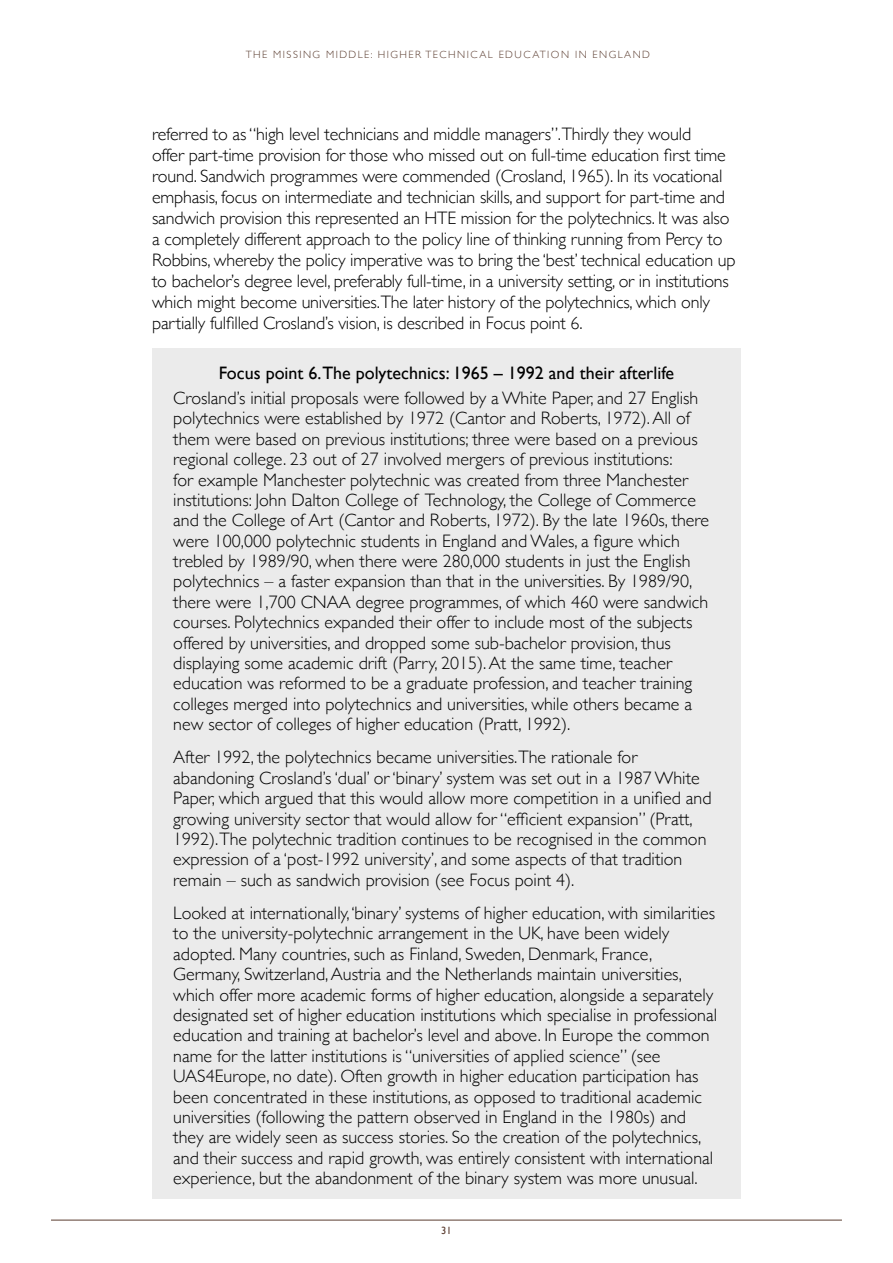
<style>
.page{position:relative;width:893px;height:1263px;background:#fff}
.page>*{position:absolute;margin:0;border:0;box-sizing:border-box;transform-origin:0 0}
.t1{font:300 18px/20.4px "Gill Sans";color:#000}
.t2{font:18px "Gill Sans";color:#000}
.t3{font:300 10.5px "Gill Sans";letter-spacing:.14em;color:#5b3d30}
.t4{font:10.5px "Gill Sans";color:#5b3d30}
</style>
<div class="page">
<hr style="left:51px;top:1220px;width:791px;height:1px;background:#5b3d30">
<div style="left:152px;top:349px;width:589px;height:850px;background:#ebebeb"></div>
<p class="t3" style="left:246px;top:47px;width:406px">THE MISSING MIDDLE: HIGHER TECHNICAL EDUCATION IN ENGLAND</p>
<p class="t1" style="left:152px;top:123px;width:585px;line-height:21px">referred to as “high level technicians and middle managers”.Thirdly they would<br>offer part-time provision for those who missed out on full-time education first time round. Sandwich programmes were commended (Crosland, 1965). In its vocational emphasis, focus on intermediate and technician skills, and support for part-time and sandwich provision this represented an HTE mission for the polytechnics. It was also a completely different approach to the policy line of thinking running from Percy to Robbins, whereby the policy imperative was to bring the ‘best’ technical education up to bachelor’s degree level, preferably full-time, in a university setting, or in institutions which might become universities.The later history of the polytechnics, which only partially fulfilled Crosland’s vision, is described in Focus point 6.</p>
<p class="t2" style="left:219px;top:363px;width:457px">Focus point 6.The polytechnics: 1965 – 1992 and their afterlife</p>
<p class="t1" style="left:173px;top:387px;width:537px">Crosland’s initial proposals were followed by a White Paper, and 27 English polytechnics were established by 1972 (Cantor and Roberts, 1972). All of them were based on previous institutions; three were based on a previous regional college. 23 out of 27 involved mergers of previous institutions:<br>for example Manchester polytechnic was created from three Manchester institutions: John Dalton College of Technology, the College of Commerce and the College of Art (Cantor and Roberts, 1972). By the late 1960s, there were 100,000 polytechnic students in England and Wales, a figure which trebled by 1989/90, when there were 280,000 students in just the English polytechnics – a faster expansion than that in the universities. By 1989/90, there were 1,700 CNAA degree programmes, of which 460 were sandwich courses. Polytechnics expanded their offer to include most of the subjects offered by universities, and dropped some sub-bachelor provision, thus displaying some academic drift (Parry, 2015). At the same time, teacher education was reformed to be a graduate profession, and teacher training colleges merged into polytechnics and universities, while others became a new sector of colleges of higher education (Pratt, 1992).</p>
<p class="t1" style="left:173px;top:746px;width:540px">After 1992, the polytechnics became universities.The rationale for abandoning Crosland’s ‘dual’ or ‘binary’ system was set out in a 1987 White Paper, which argued that this would allow more competition in a unified and growing university sector that would allow for “efficient expansion” (Pratt, 1992).The polytechnic tradition continues to be recognised in the common expression of a ‘post-1992 university’, and some aspects of that tradition remain – such as sandwich provision (see Focus point 4).</p>
<p class="t1" style="left:173px;top:902px;width:545px">Looked at internationally, ‘binary’ systems of higher education, with similarities to the university-polytechnic arrangement in the UK, have been widely adopted. Many countries, such as Finland, Sweden, Denmark, France, Germany, Switzerland, Austria and the Netherlands maintain universities, which offer more academic forms of higher education, alongside a separately designated set of higher education institutions which specialise in professional education and training at bachelor’s level and above. In Europe the common name for the latter institutions is “universities of applied science” (see UAS4Europe, no date). Often growth in higher education participation has been concentrated in these institutions, as opposed to traditional academic universities (following the pattern observed in England in the 1980s) and they are widely seen as success stories. So the creation of the polytechnics, and their success and rapid growth, was entirely consistent with international experience, but the abandonment of the binary system was more unusual.</p>
<p class="t4" style="left:441px;top:1224px;width:12px">31</p>
</div>
